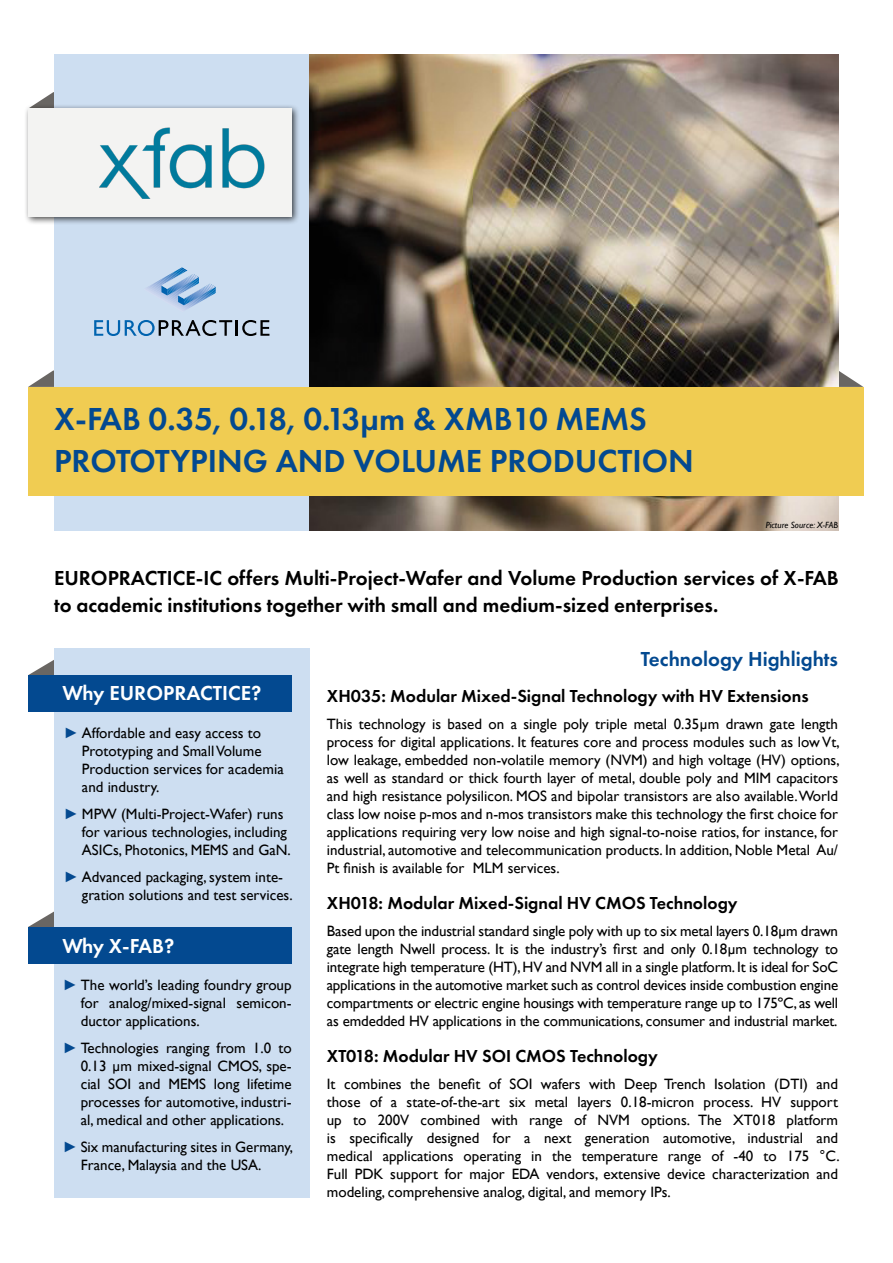
<style>
.page{position:relative;width:893px;height:1263px;background:#fff}
.page>*{position:absolute;margin:0;border:0;box-sizing:border-box;transform-origin:0 0}
.t1{font:600 33px/42px "Futura PT";color:#034990}
.t2{font:600 21px/27px "Futura PT";color:#000}
.t3{font:600 21px "Futura PT";color:#fff}
.t4{font:600 21px "Futura PT";color:#034990}
.t5{font:600 18px "Futura PT";color:#000}
.t6{font:15px/18px "Gill Sans";color:#000;text-align:justify}
.t7{font:italic 9px "Gill Sans";color:#000}
.s1{font-family:"Gill Sans Nova";color:#034990}
</style>
<div class="page">
<svg style="left:37px;top:92px;width:17px;height:11px"></svg>
<svg style="left:28px;top:911px;width:26px;height:16px"></svg>
<svg style="left:28px;top:660px;width:26px;height:15px"></svg>
<div style="left:54px;top:648px;width:256px;height:549px;background:#cddef1"></div>
<svg style="left:28px;top:371px;width:26px;height:16px"></svg>
<svg style="left:839px;top:371px;width:24px;height:16px"></svg>
<div style="left:54px;top:54px;width:256px;height:477px;background:#cddef1"></div>
<div style="left:28px;top:675px;width:264px;height:36px;background:#034990"></div>
<img style="left:310px;top:54px;width:529px;height:477px">
<div style="left:28px;top:387px;width:835px;height:108px;background:#f0cc52"></div>
<div style="left:28px;top:927px;width:264px;height:36px;background:#034990"></div>
<div style="left:24px;top:103px;width:276px;height:122px;background:#000;opacity:.75"></div>
<div style="left:28px;top:108px;width:264px;height:108px;background:#f3f3f2"></div>
<img style="left:99px;top:127px;width:165px;height:72px">
<svg style="left:94px;top:320px;width:175px;height:16px"></svg>
<svg style="left:147px;top:267px;width:69px;height:43px"></svg>
<h1 class="t1" style="left:54px;top:398px;width:641px">X-FAB 0.35, 0.18, 0.13µm &amp; XMB10 MEMS<br>PROTOTYPING AND VOLUME PRODUCTION</h1>
<p class="t7" style="left:766px;top:520px;width:74px">Picture Source: X-FAB</p>
<h2 class="t2" style="left:54px;top:564px;width:786px">EUROPRACTICE-IC offers Multi-Project-Wafer and Volume Production services of X-FAB to academic institutions together with small and medium-sized enterprises.</h2>
<h2 class="t4" style="left:641px;top:646px;width:199px">Technology Highlights</h2>
<p class="t5" style="left:327px;top:685px;width:483px">XH035: Modular Mixed-Signal Technology with HV Extensions</p>
<p class="t6" style="left:327px;top:715px;width:514px">This technology is based on a single poly triple metal 0.35μ m drawn gate length process for digital applications. It features core and process modules such as low Vt, low leakage, embedded non-volatile memory (NVM) and high voltage (HV) options, as well as standard or thick fourth layer of metal, double poly and MIM capacitors and high resistance polysilicon. MOS and bipolar transistors are also available. World class low noise p-mos and n-mos transistors make this technology the first choice for applications requiring very low noise and high signal-to-noise ratios, for instance, for industrial, automotive and telecommunication products. In addition, Noble Metal Au/ Pt finish is available for MLM services.</p>
<p class="t5" style="left:327px;top:892px;width:412px">XH018: Modular Mixed-Signal HV CMOS Technology</p>
<p class="t6" style="left:327px;top:922px;width:513px">Based upon the industrial standard single poly with up to six metal layers 0.18μ m drawn gate length Nwell process. It is the industry’s first and only 0.18μm technology to integrate high temperature (HT), HV and NVM all in a single platform. It is ideal for SoC applications in the automotive market such as control devices inside combustion engine compartments or electric engine housings with temperature range up to 175ºC, as well as emdedded HV applications in the communications, consumer and industrial market.</p>
<p class="t5" style="left:327px;top:1045px;width:332px">XT018: Modular HV SOI CMOS Technology</p>
<p class="t6" style="left:327px;top:1075px;width:514px">It combines the benefit of SOI wafers with Deep Trench Isolation (DTI) and those of a state-of-the-art six metal layers 0.18-micron process. HV support up to 200V combined with range of NVM options. The XT018 platform is specifically designed for a next generation automotive, industrial and medical applications operating in the temperature range of -40 to 175 °C.<br>Full PDK support for major EDA vendors, extensive device characterization and modeling, comprehensive analog, digital, and memory IPs.</p>
<h2 class="t3" style="left:63px;top:680px;width:200px">Why EUROPRACTICE?</h2>
<p class="t6" style="left:82px;top:724px;width:203px;text-align:left;text-indent:-18px"><span class="s1">►</span> Affordable and easy access to<br>Prototyping and Small Volume<br>Production services for academia and industry.</p>
<p class="t6" style="left:82px;top:805px;width:210px;text-align:left;text-indent:-18px"><span class="s1">►</span> MPW (Multi-Project-Wafer) runs for various technologies, including<br>ASICs, Photonics, MEMS and GaN.</p>
<p class="t6" style="left:82px;top:868px;width:212px;text-indent:-18px"><span class="s1">►</span> Advanced packaging, system inte&shy;gration solutions and test services.</p>
<h2 class="t3" style="left:62px;top:933px;width:114px">Why X-FAB?</h2>
<p class="t6" style="left:81px;top:976px;width:212px;text-indent:-18px"><span class="s1">►</span> The world’s leading foundry group for analog/mixed-signal semicon&shy;ductor applications.</p>
<p class="t6" style="left:81px;top:1039px;width:212px;text-indent:-18px"><span class="s1">►</span> Technologies ranging from 1.0 to 0.13 µm mixed-signal CMOS, spe&shy;cial SOI and MEMS long lifetime processes for automotive, industri&shy;al, medical and other applications.</p>
<p class="t6" style="left:81px;top:1138px;width:214px;text-indent:-18px"><span class="s1">►</span> Six manufacturing sites in Germany,<br>France, Malaysia and the USA.</p>
</div>
